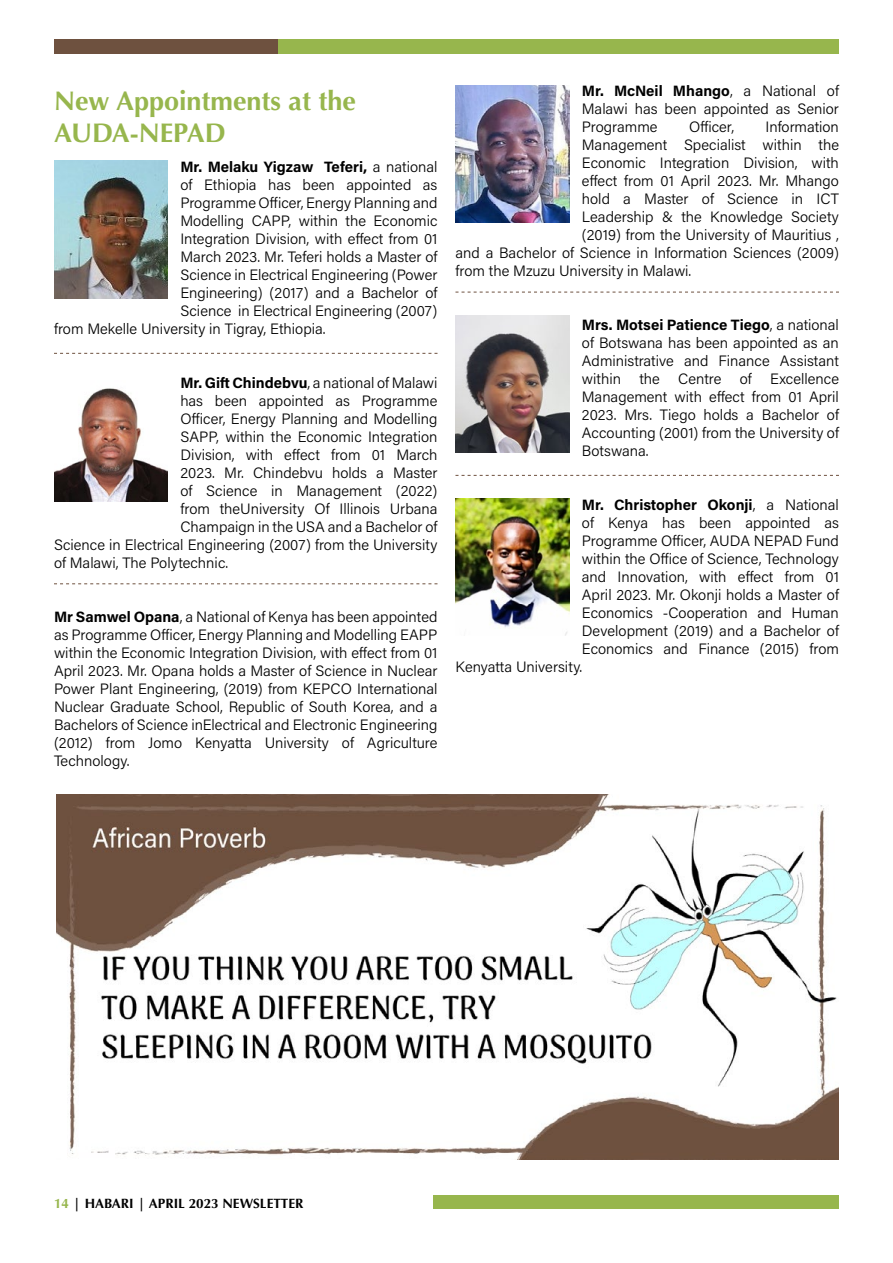
<style>
.page{position:relative;width:893px;height:1263px;background:#fff}
.page>*{position:absolute;margin:0;border:0;box-sizing:border-box;transform-origin:0 0}
.t1{font:700 27px/32.4px "Optima";color:#97b64d}
.t2{font:15px/18px "Acumin Variable Concept";color:#000;text-align:justify}
.t3{font:700 13.5px "Optima";color:#000}
.s1{color:#97b64d}
</style>
<div class="page">
<div style="left:277px;top:40px;width:562px;height:14px;background:#97b64d"></div>
<div style="left:54px;top:40px;width:223px;height:14px;background:#6e513f"></div>
<div style="left:434px;top:1195px;width:405px;height:14px;background:#97b64d"></div>
<svg style="left:54px;top:353px;width:383px;height:1px"></svg>
<svg style="left:54px;top:583px;width:383px;height:1px"></svg>
<svg style="left:455px;top:292px;width:384px;height:1px"></svg>
<svg style="left:455px;top:475px;width:384px;height:1px"></svg>
<img style="left:54px;top:161px;width:114px;height:137px">
<img style="left:54px;top:388px;width:114px;height:114px">
<img style="left:455px;top:85px;width:114px;height:137px">
<img style="left:455px;top:315px;width:114px;height:137px">
<img style="left:455px;top:498px;width:114px;height:138px">
<img style="left:57px;top:794px;width:782px;height:365px">
<h1 class="t1" style="left:54px;top:85px;width:304px">New Appointments at the<br>AUDA-NEPAD</h1>
<p class="t2" style="left:180px;top:157px;width:259px">Mr. Melaku Yigzaw Teferi, a national</p>
<p class="t2" style="left:180px;top:175px;width:259px">of Ethiopia has been appointed as</p>
<p class="t2" style="left:180px;top:193px;width:259px">Programme Officer, Energy Planning and</p>
<p class="t2" style="left:180px;top:211px;width:259px">Modelling CAPP, within the Economic</p>
<p class="t2" style="left:180px;top:229px;width:259px">Integration Division, with effect from 01</p>
<p class="t2" style="left:180px;top:247px;width:259px">March 2023. Mr. Teferi holds a Master of</p>
<p class="t2" style="left:180px;top:265px;width:259px">Science in Electrical Engineering (Power</p>
<p class="t2" style="left:180px;top:283px;width:259px">Engineering) (2017) and a Bachelor of</p>
<p class="t2" style="left:180px;top:301px;width:259px">Science in Electrical Engineering (2007)</p>
<p class="t2" style="left:54px;top:319px;width:273px">from Mekelle University in Tigray, Ethiopia.</p>
<p class="t2" style="left:180px;top:373px;width:259px">Mr. Gift Chindebvu, a national of Malawi</p>
<p class="t2" style="left:180px;top:391px;width:259px">has been appointed as Programme</p>
<p class="t2" style="left:180px;top:409px;width:259px">Officer, Energy Planning and Modelling</p>
<p class="t2" style="left:180px;top:427px;width:259px">SAPP, within the Economic Integration</p>
<p class="t2" style="left:180px;top:445px;width:259px">Division, with effect from 01 March</p>
<p class="t2" style="left:180px;top:463px;width:259px">2023. Mr. Chindebvu holds a Master</p>
<p class="t2" style="left:180px;top:481px;width:259px">of Science in Management (2022)</p>
<p class="t2" style="left:180px;top:499px;width:259px">from theUniversity Of Illinois Urbana</p>
<p class="t2" style="left:180px;top:517px;width:259px">Champaign in the USA and a Bachelor of</p>
<p class="t2" style="left:54px;top:535px;width:385px">Science in Electrical Engineering (2007) from the University</p>
<p class="t2" style="left:54px;top:553px;width:176px">of Malawi, The Polytechnic.</p>
<p class="t2" style="left:54px;top:607px;width:385px">Mr Samwel Opana, a National of Kenya has been appointed as Programme Officer, Energy Planning and Modelling EAPP within the Economic Integration Division, with effect from 01<br>April 2023. Mr. Opana holds a Master of Science in Nuclear Power Plant Engineering, (2019) from KEPCO International Nuclear Graduate School, Republic of South Korea, and a Bachelors of Science inElectrical and Electronic Engineering (2012) from Jomo Kenyatta University of Agriculture Technology.</p>
<p class="t2" style="left:582px;top:81px;width:259px">Mr. McNeil Mhango, a National of Malawi has been appointed as Senior Programme</p>
<p class="t2" style="left:689px;top:117px;width:47px">Officer,</p>
<p class="t2" style="left:765px;top:117px;width:75px">Information</p>
<p class="t2" style="left:582px;top:135px;width:259px">Management Specialist within the</p>
<p class="t2" style="left:582px;top:153px;width:259px">Economic Integration Division, with</p>
<p class="t2" style="left:582px;top:171px;width:259px">effect from 01 April 2023. Mr. Mhango</p>
<p class="t2" style="left:582px;top:189px;width:259px">hold a Master of Science in ICT</p>
<p class="t2" style="left:582px;top:207px;width:259px">Leadership &amp; the Knowledge Society</p>
<p class="t2" style="left:582px;top:225px;width:259px">(2019) from the University of Mauritius ,</p>
<p class="t2" style="left:455px;top:243px;width:385px">and a Bachelor of Science in Information Sciences (2009)</p>
<p class="t2" style="left:455px;top:261px;width:237px">from the Mzuzu University in Malawi.</p>
<p class="t2" style="left:582px;top:315px;width:259px">Mrs. Motsei Patience Tiego, a national of Botswana has been appointed as an Administrative and Finance Assistant within the Centre of Excellence Management with effect from 01 April 2023. Mrs. Tiego holds a Bachelor of Accounting (2001) from the University of Botswana.</p>
<p class="t2" style="left:582px;top:495px;width:259px">Mr. Christopher Okonji, a National</p>
<p class="t2" style="left:582px;top:513px;width:259px">of Kenya has been appointed as</p>
<p class="t2" style="left:582px;top:531px;width:259px">Programme Officer, AUDA NEPAD Fund</p>
<p class="t2" style="left:582px;top:549px;width:259px">within the Office of Science, Technology</p>
<p class="t2" style="left:582px;top:567px;width:259px">and Innovation, with effect from 01</p>
<p class="t2" style="left:582px;top:585px;width:259px">April 2023. Mr. Okonji holds a Master of</p>
<p class="t2" style="left:582px;top:603px;width:259px">Economics -Cooperation and Human</p>
<p class="t2" style="left:582px;top:621px;width:259px">Development (2019) and a Bachelor of</p>
<p class="t2" style="left:582px;top:639px;width:259px">Economics and Finance (2015) from</p>
<p class="t2" style="left:455px;top:657px;width:128px">Kenyatta University.</p>
<p class="t3" style="left:54px;top:1195px;width:251px"><span class="s1">14</span> | HABARI | APRIL 2023 NEWSLETTER</p>
</div>
